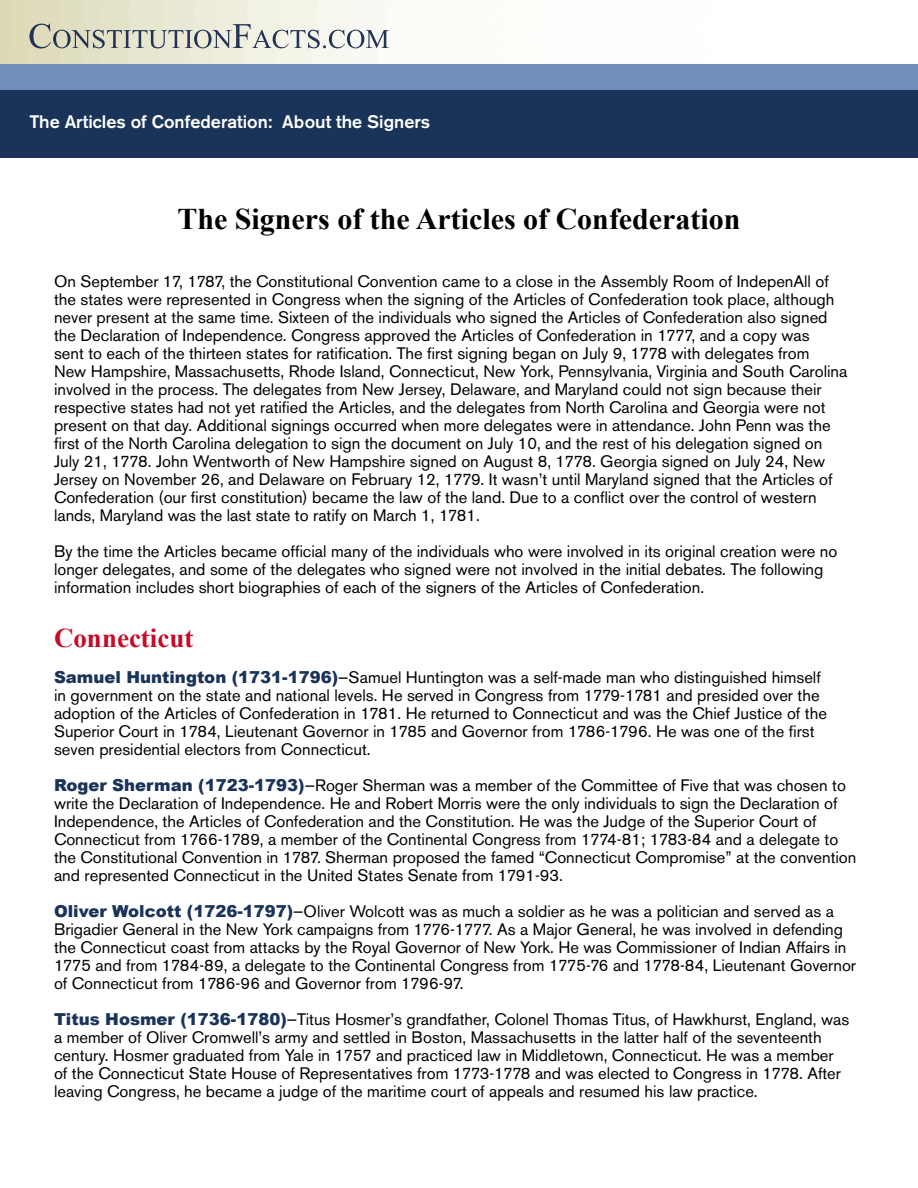
<style>
.page{position:relative;width:918px;height:1188px;background:#fff}
.page>*{position:absolute;margin:0;border:0;box-sizing:border-box;transform-origin:0 0}
.t1{font:700 30px "Times New Roman";color:#000}
.t2{font:700 27px "Times New Roman";color:#c60a27}
.t3{font:500 18px "Akzidenz Grotesk BE";color:#fff}
.t4{font:16.5px/18px "Akzidenz Grotesk BE";color:#000}
.s1{font-family:"Times New Roman";font-weight:700;font-style:italic;font-size:15px;color:#708fba}
.s2{font-family:"Arial";font-weight:900;color:#1a3359}
</style>
<div class="page">
<div style="left:0;top:85px;width:918px;height:73px;background:#1a3359"></div>
<div style="left:0;top:64px;width:918px;height:26px;background:#708fba"></div>
<svg style="left:29px;top:24px;width:360px;height:25px;background:#c4c7bf"></svg>
<p class="t3" style="left:29px;top:110px;width:487px">The Articles of Confederation: About the Signers <span class="s1">(Continued)</span></p>
<h1 class="t1" style="left:177px;top:202px;width:565px">The Signers of the Articles of Confederation</h1>
<p class="t4" style="left:54px;top:272px;width:795px">On September 17, 1787, the Constitutional Convention came to a close in the Assembly Room of IndepenAll of the states were represented in Congress when the signing of the Articles of Confederation took place, although never present at the same time. Sixteen of the individuals who signed the Articles of Confederation also signed the Declaration of Independence. Congress approved the Articles of Confederation in 1777, and a copy was<br>sent to each of the thirteen states for ratification. The first signing began on July 9, 1778 with delegates from<br>New Hampshire, Massachusetts, Rhode Island, Connecticut, New York, Pennsylvania, Virginia and South Carolina involved in the process. The delegates from New Jersey, Delaware, and Maryland could not sign because their respective states had not yet ratified the Articles, and the delegates from North Carolina and Georgia were not present on that day. Additional signings occurred when more delegates were in attendance. John Penn was the first of the North Carolina delegation to sign the document on July 10, and the rest of his delegation signed on July 21, 1778. John Wentworth of New Hampshire signed on August 8, 1778. Georgia signed on July 24, New Jersey on November 26, and Delaware on February 12, 1779. It wasn’t until Maryland signed that the Articles of Confederation (our first constitution) became the law of the land. Due to a conflict over the control of western lands, Maryland was the last state to ratify on March 1, 1781.</p>
<p class="t4" style="left:54px;top:542px;width:785px">By the time the Articles became official many of the individuals who were involved in its original creation were no longer delegates, and some of the delegates who signed were not involved in the initial debates. The following information includes short biographies of each of the signers of the Articles of Confederation.</p>
<h2 class="t2" style="left:54px;top:622px;width:141px">Connecticut</h2>
<p class="t4" style="left:54px;top:668px;width:774px"><span class="s2">Samuel Huntington (1731-1796)</span>—Samuel Huntington was a self-made man who distinguished himself in government on the state and national levels. He served in Congress from 1779-1781 and presided over the adoption of the Articles of Confederation in 1781. He returned to Connecticut and was the Chief Justice of the Superior Court in 1784, Lieutenant Governor in 1785 and Governor from 1786-1796. He was one of the first seven presidential electors from Connecticut.</p>
<p class="t4" style="left:54px;top:776px;width:804px"><span class="s2">Roger Sherman (1723-1793)</span>—Roger Sherman was a member of the Committee of Five that was chosen to write the Declaration of Independence. He and Robert Morris were the only individuals to sign the Declaration of Independence, the Articles of Confederation and the Constitution. He was the Judge of the Superior Court of Connecticut from 1766-1789, a member of the Continental Congress from 1774-81; 1783-84 and a delegate to the Constitutional Convention in 1787. Sherman proposed the famed “Connecticut Compromise” at the convention and represented Connecticut in the United States Senate from 1791-93.</p>
<p class="t4" style="left:54px;top:902px;width:804px"><span class="s2">Oliver Wolcott (1726-1797)</span>—Oliver Wolcott was as much a soldier as he was a politician and served as a Brigadier General in the New York campaigns from 1776-1777. As a Major General, he was involved in defending the Connecticut coast from attacks by the Royal Governor of New York. He was Commissioner of Indian Affairs in 1775 and from 1784-89, a delegate to the Continental Congress from 1775-76 and 1778-84, Lieutenant Governor of Connecticut from 1786-96 and Governor from 1796-97.</p>
<p class="t4" style="left:54px;top:1010px;width:797px"><span class="s2">Titus Hosmer (1736-1780)</span>—Titus Hosmer’s grandfather, Colonel Thomas Titus, of Hawkhurst, England, was a member of Oliver Cromwell’s army and settled in Boston, Massachusetts in the latter half of the seventeenth century. Hosmer graduated from Yale in 1757 and practiced law in Middletown, Connecticut. He was a member of the Connecticut State House of Representatives from 1773-1778 and was elected to Congress in 1778. After leaving Congress, he became a judge of the maritime court of appeals and resumed his law practice.</p>
</div>
